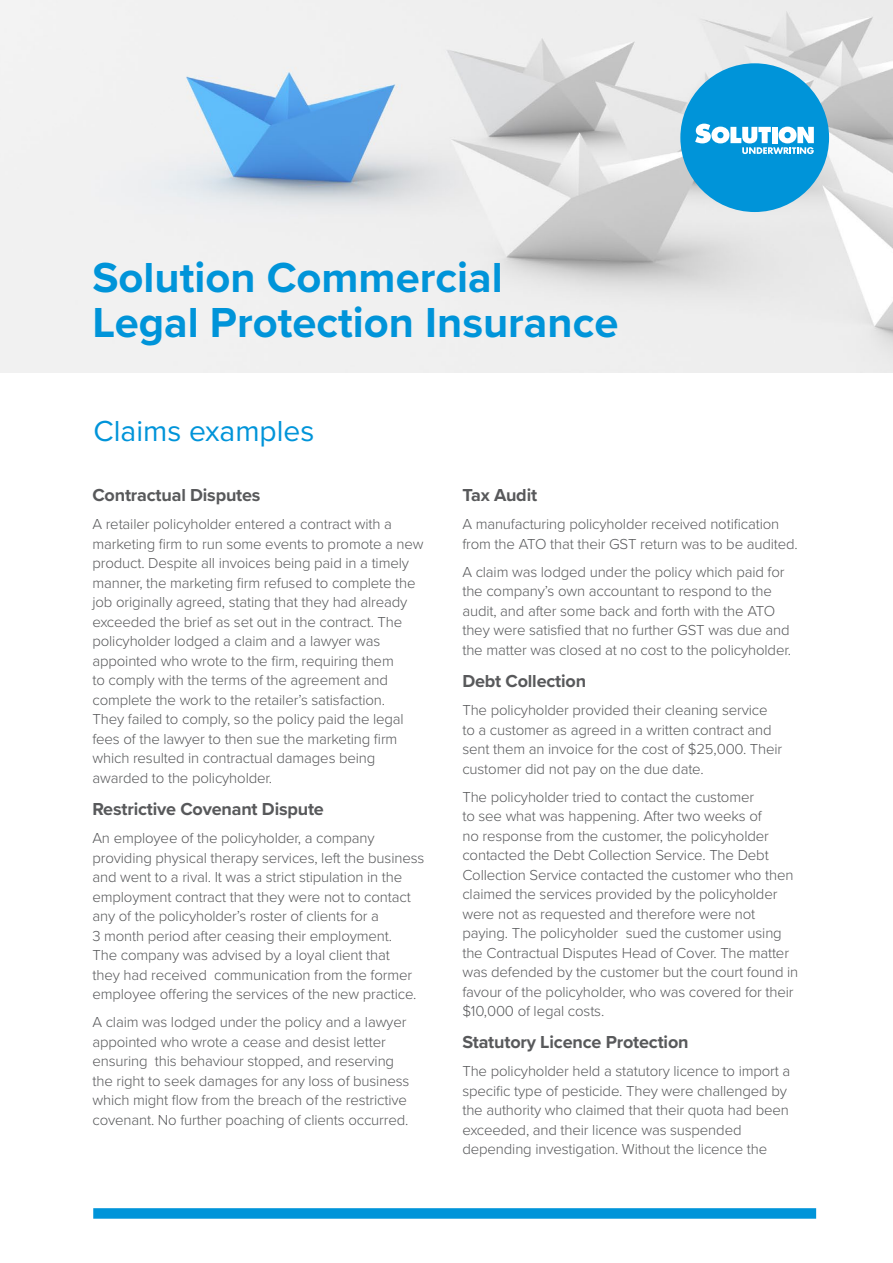
<style>
.page{position:relative;width:893px;height:1263px;background:#fff}
.page>*{position:absolute;margin:0;border:0;box-sizing:border-box;transform-origin:0 0}
.t1{font:700 43.5px "Proxima Nova";color:#0094d9}
.t2{font:30px "Proxima Nova";color:#0094d9}
.t3{font:700 18px "Proxima Nova";letter-spacing:-.01em;color:#58595b}
.t4{font:300 15px/19.5px "Proxima Nova";letter-spacing:-.01em;color:#58595b}
</style>
<div class="page">
<img style="left:0;top:0;width:893px;height:372px">
<div style="left:93px;top:1208px;width:723px;height:11px;background:#0094d9"></div>
<div style="left:680px;top:63px;width:149px;height:149px;background:#0094d9;border-radius:50%"></div>
<svg style="left:695px;top:124px;width:119px;height:30px"></svg>
<p class="t1" style="left:92px;top:245px;width:412px">Solution Commercial</p>
<p class="t1" style="left:92px;top:290px;width:528px">Legal Protection Insurance</p>
<p class="t2" style="left:94px;top:409px;width:222px">Claims examples</p>
<p class="t3" style="left:92px;top:482px;width:170px">Contractual Disputes</p>
<p class="t4" style="left:92px;top:514px;width:333px">A retailer policyholder entered a contract with a marketing firm to run some events to promote a new product. Despite all invoices being paid in a timely manner, the marketing firm refused to complete the job originally agreed, stating that they had already exceeded the brief as set out in the contract. The policyholder lodged a claim and a lawyer was appointed who wrote to the firm, requiring them<br>to comply with the terms of the agreement and complete the work to the retailer’s satisfaction.<br>They failed to comply, so the policy paid the legal fees of the lawyer to then sue the marketing firm which resulted in contractual damages being awarded to the policyholder.</p>
<p class="t3" style="left:92px;top:796px;width:233px">Restrictive Covenant Dispute</p>
<p class="t4" style="left:92px;top:827px;width:333px">An employee of the policyholder, a company providing physical therapy services, left the business and went to a rival. It was a strict stipulation in the employment contract that they were not to contact any of the policyholder’s roster of clients for a<br>3 month period after ceasing their employment.<br>The company was advised by a loyal client that<br>they had received communication from the former employee offering the services of the new practice.</p>
<p class="t4" style="left:92px;top:1011px;width:318px">A claim was lodged under the policy and a lawyer appointed who wrote a cease and desist letter ensuring this behaviour stopped, and reserving the right to seek damages for any loss of business which might flow from the breach of the restrictive covenant. No further poaching of clients occurred.</p>
<p class="t3" style="left:462px;top:482px;width:76px">Tax Audit</p>
<p class="t4" style="left:462px;top:514px;width:337px">A manufacturing policyholder received notification from the ATO that their GST return was to be audited.</p>
<p class="t4" style="left:462px;top:561px;width:330px">A claim was lodged under the policy which paid for the company’s own accountant to respond to the audit, and after some back and forth with the ATO they were satisfied that no further GST was due and the matter was closed at no cost to the policyholder.</p>
<p class="t3" style="left:462px;top:668px;width:125px">Debt Collection</p>
<p class="t4" style="left:462px;top:699px;width:321px">The policyholder provided their cleaning service to a customer as agreed in a written contract and sent them an invoice for the cost of $25,000. Their customer did not pay on the due date.</p>
<p class="t4" style="left:462px;top:786px;width:308px">The policyholder tried to contact the customer to see what was happening. After two weeks of no response from the customer, the policyholder contacted the Debt Collection Service. The Debt</p>
<p class="t4" style="left:462px;top:864px;width:337px">Collection Service contacted the customer who then claimed the services provided by the policyholder were not as requested and therefore were not paying. The policyholder sued the customer using the Contractual Disputes Head of Cover. The matter was defended by the customer but the court found in favour of the policyholder, who was covered for their $10,000 of legal costs.</p>
<p class="t3" style="left:462px;top:1029px;width:228px">Statutory Licence Protection</p>
<p class="t4" style="left:462px;top:1061px;width:330px">The policyholder held a statutory licence to import a specific type of pesticide. They were challenged by the authority who claimed that their quota had been exceeded, and their licence was suspended</p>
<p class="t4" style="left:462px;top:1139px;width:306px">depending investigation. Without the licence the</p>
</div>
